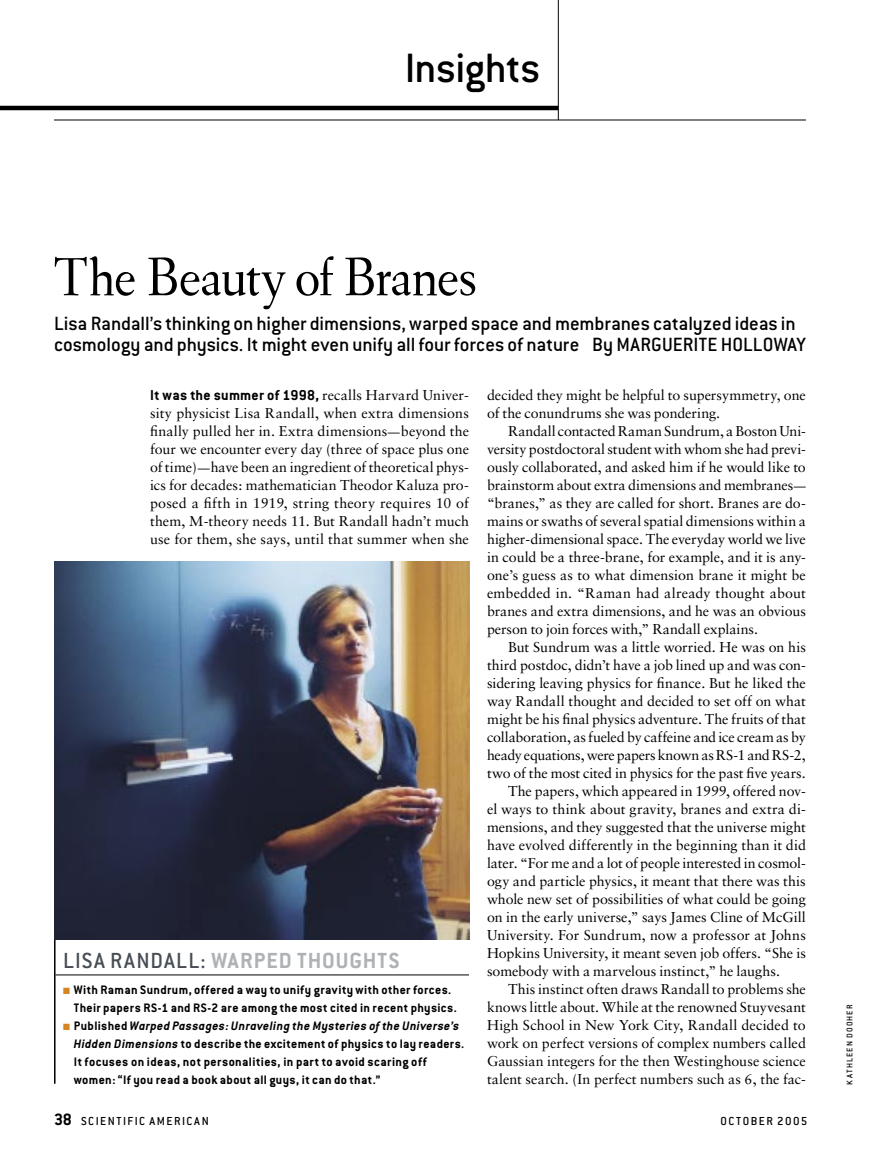
<style>
.page{position:relative;width:878px;height:1161px;background:#fff}
.page>*{position:absolute;margin:0;border:0;box-sizing:border-box;transform-origin:0 0}
.t1{font:300 55.5px "Eldorado Text";letter-spacing:-.02em;color:#000}
.t2{font:500 45px "Conduit ITC";letter-spacing:-.01em;color:#000}
.t3{font:700 24px "Conduit ITC";letter-spacing:.04em;color:#afb2b4}
.t4{font:500 21px/21px "Conduit ITC";letter-spacing:-.005em;color:#000}
.t5{font:700 15.75px "Conduit ITC";letter-spacing:.015em;color:#000}
.t6{font:14.25px/18px "Sabon";color:#000;text-align:justify}
.t7{font:14.25px "Sabon";letter-spacing:-.02em;color:#000}
.t8{font:700 13.5px/18px "Conduit ITC";letter-spacing:.03em;color:#000}
.t9{font:500 12.75px "Conduit ITC";letter-spacing:.115em;color:#000}
.t10{font:500 9px "Conduit ITC";letter-spacing:.125em;color:#000}
.s1{font-family:"Sabon";font-weight:400;font-size:14.25px}
.s2{font-size:12px}
.s3{font-weight:500;color:#464d54}
.s4{color:#d48625}
.s5{font-style:italic}
.s6{font-weight:700;font-size:18px}
</style>
<div class="page">
<hr style="left:0;top:106px;width:558px;height:4px;background:#000">
<hr style="left:558px;top:0;width:1px;height:120px;background:#000">
<hr style="left:54px;top:120px;width:752px;height:1px;background:#000">
<hr style="left:56px;top:975px;width:413px;height:1px;background:#000">
<hr style="left:54px;top:940px;width:2px;height:144px;background:#000">
<img style="left:54px;top:562px;width:415px;height:378px">
<h2 class="t2" style="left:404px;top:43px;width:137px">Insights</h2>
<h1 class="t1" style="left:54px;top:246px;width:425px">The Beauty of Branes</h1>
<h3 class="t4" style="left:54px;top:313px;width:753px">Lisa Randall’s thinking on higher dimensions, warped space and membranes catalyzed ideas in cosmology and physics. It might even unify all four forces of nature By MARGUERITE HOLLOWAY</h3>
<p class="t5" style="left:150px;top:386px;width:320px">It was the summer of 1998, <span class="s1">recalls Harvard Univer-</span></p>
<p class="t6" style="left:150px;top:404px;width:320px">sity physicist Lisa Randall, when extra dimensions finally pulled her in. Extra dimensions<span class="s2">—</span>beyond the four we encounter every day (three of space plus one of time)<span class="s2">—</span>have been an ingredient of theoretical phys&shy;ics for decades: mathematician Theodor Kaluza pro&shy;posed a fifth in 1919, string theory requires 10 of them, M-theory needs 11. But Randall hadn’t much use for them, she says, until that summer when she</p>
<h3 class="t3" style="left:63px;top:946px;width:338px"><span class="s3">LISA RANDALL:</span> WARPED THOUGHTS</h3>
<p class="t8" style="left:74px;top:980px;width:384px;text-indent:-11px"><span class="s4">■</span> With Raman Sundrum, offered a way to unify gravity with other forces.<br>Their papers RS-1 and RS-2 are among the most cited in recent physics.</p>
<p class="t8" style="left:74px;top:1016px;width:392px;text-indent:-11px"><span class="s4">■</span> Published <span class="s5">Warped Passages: Unraveling the Mysteries of the Universe’s Hidden Dimensions</span> to describe the excitement of physics to lay readers.<br>It focuses on ideas, not personalities, in part to avoid scaring off women: “If you read a book about all guys, it can do that.”</p>
<p class="t6" style="left:487px;top:386px;width:320px">decided they might be helpful to supersymmetry, one of the conundrums she was pondering.</p>
<p class="t6" style="left:487px;top:422px;width:320px;text-indent:21px">Randall contacted Raman Sundrum, a Boston Uni&shy;versity postdoctoral student with whom she had previ&shy;ously collaborated, and asked him if he would like to brainstorm about extra dimensions and membranes<span class="s2">— </span>“branes,” as they are called for short. Branes are do&shy;mains or swaths of several spatial dimensions within a higher-dimensional space. The everyday world we live in could be a three-brane, for example, and it is any&shy;one’s guess as to what dimension brane it might be embedded in. “Raman had already thought about branes and extra dimensions, and he was an obvious person to join forces with,” Randall explains.</p>
<p class="t6" style="left:508px;top:638px;width:299px">But Sundrum was a little worried. He was on his</p>
<p class="t6" style="left:487px;top:656px;width:320px">third postdoc, didn’t have a job lined up and was con-</p>
<p class="t6" style="left:487px;top:674px;width:320px">sidering leaving physics for finance. But he liked the</p>
<p class="t6" style="left:487px;top:692px;width:320px">way Randall thought and decided to set off on what</p>
<p class="t6" style="left:487px;top:710px;width:320px">might be his final physics adventure. The fruits of that</p>
<p class="t6" style="left:487px;top:728px;width:320px">collaboration, as fueled by caffeine and ice cream as by</p>
<p class="t7" style="left:487px;top:746px;width:320px">heady equations, were papers known as RS-1 and RS-2,</p>
<p class="t6" style="left:487px;top:764px;width:320px">two of the most cited in physics for the past five years.</p>
<p class="t6" style="left:508px;top:782px;width:299px">The papers, which appeared in 1999, offered nov-</p>
<p class="t6" style="left:487px;top:800px;width:320px">el ways to think about gravity, branes and extra di-</p>
<p class="t6" style="left:487px;top:818px;width:320px">mensions, and they suggested that the universe might</p>
<p class="t6" style="left:487px;top:836px;width:320px">have evolved differently in the beginning than it did</p>
<p class="t6" style="left:487px;top:854px;width:320px">later. “For me and a lot of people interested in cosmol-</p>
<p class="t6" style="left:487px;top:872px;width:320px">ogy and particle physics, it meant that there was this</p>
<p class="t6" style="left:487px;top:890px;width:320px">whole new set of possibilities of what could be going</p>
<p class="t6" style="left:487px;top:908px;width:320px">on in the early universe,” says James Cline of McGill</p>
<p class="t6" style="left:487px;top:926px;width:320px">University. For Sundrum, now a professor at Johns</p>
<p class="t6" style="left:487px;top:944px;width:320px">Hopkins University, it meant seven job offers. “She is</p>
<p class="t6" style="left:487px;top:962px;width:294px">somebody with a marvelous instinct,” he laughs.</p>
<p class="t6" style="left:508px;top:980px;width:299px">This instinct often draws Randall to problems she</p>
<p class="t6" style="left:487px;top:998px;width:320px">knows little about. While at the renowned Stuyvesant</p>
<p class="t6" style="left:487px;top:1016px;width:320px">High School in New York City, Randall decided to</p>
<p class="t6" style="left:487px;top:1034px;width:320px">work on perfect versions of complex numbers called</p>
<p class="t6" style="left:487px;top:1052px;width:320px">Gaussian integers for the then Westinghouse science</p>
<p class="t6" style="left:487px;top:1070px;width:320px">talent search. (In perfect numbers such as 6, the fac-</p>
<p class="t9" style="left:54px;top:1114px;width:156px"><span class="s6">38</span> SCIENTIFIC AMERICAN</p>
<p class="t9" style="left:720px;top:1114px;width:88px">OCTOBER 2005</p>
<p class="t10" style="left:844px;top:1084px;width:81px;rotate:-90deg">KATHLEEN DOOHER</p>
</div>
